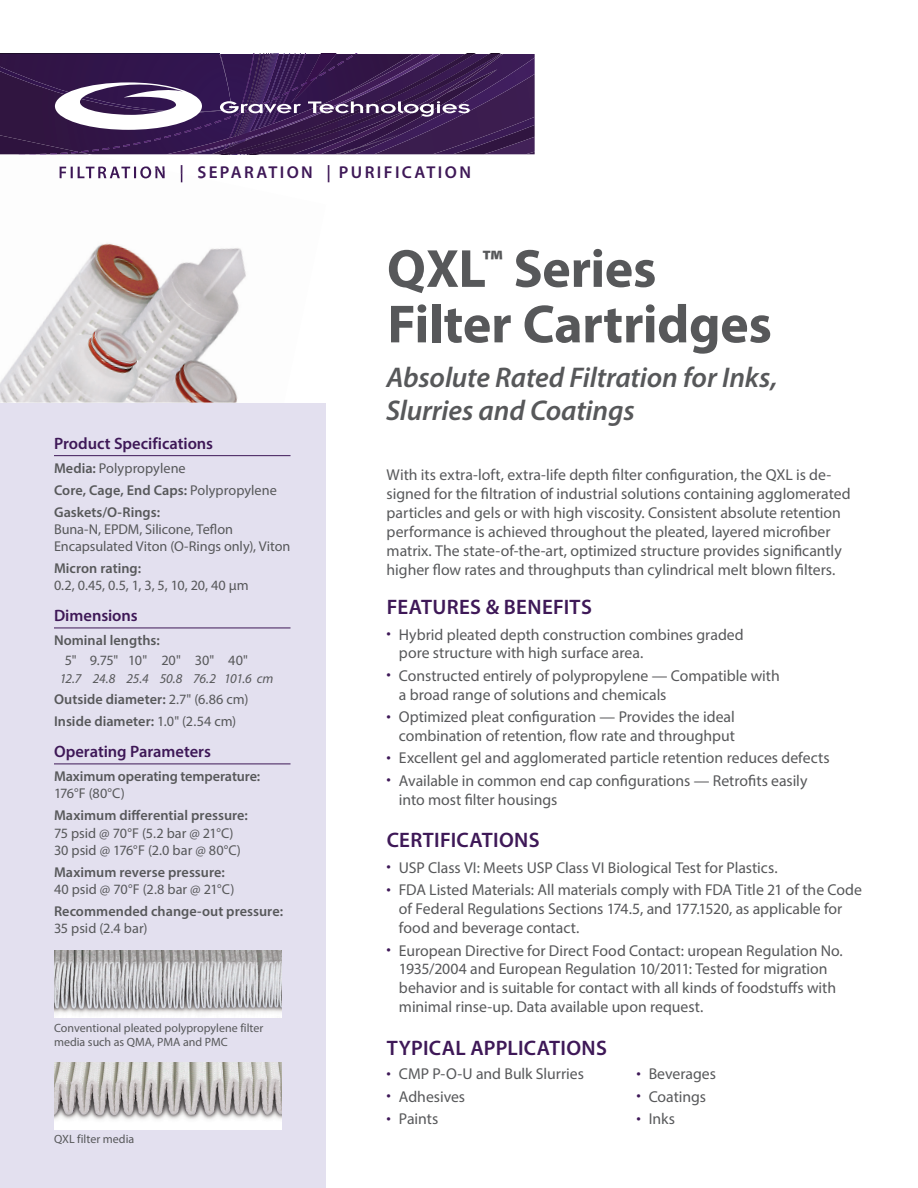
<style>
.page{position:relative;width:918px;height:1188px;background:#fff}
.page>*{position:absolute;margin:0;border:0;box-sizing:border-box;transform-origin:0 0}
.t1{font:700 54.15px/55.5px "Myriad Pro";letter-spacing:-.01em;color:#57585a}
.t2{font:italic 600 28.5px/33.5px "Myriad Pro";letter-spacing:-.005em;color:#57585a}
.t3{font:600 21px "Myriad Pro";letter-spacing:.015em;color:#3e1857}
.t4{font:600 17.25px "Myriad Pro";letter-spacing:.14em;color:#3e1857}
.t5{font:600 16.5px "Myriad Pro";letter-spacing:-.005em;color:#3e1857}
.t6{font:15.75px/18.9px "Myriad Pro";letter-spacing:-.005em;color:#57585a}
.t7{font:600 14.25px/21.9px "Myriad Pro";letter-spacing:.005em;color:#57585a}
.t8{font:14.25px/17.2px "Myriad Pro";letter-spacing:-.005em;color:#57585a}
.t9{font:italic 13.5px "Myriad Pro";letter-spacing:-.035em;color:#57585a}
.t10{font:12px/13.5px "Myriad Pro";color:#57585a}
.s1{font-weight:400}
.s2{color:#3e1857}
</style>
<div class="page">
<svg style="left:0;top:54px;width:535px;height:101px;background:#492e5e"></svg>
<hr style="left:917px;top:1096px;width:1px;height:92px;background:#3e1857">
<img style="left:0;top:154px;width:326px;height:249px">
<div style="left:0;top:135px;width:89px;height:19px;background:#301440"></div>
<img style="left:19px;top:152px;width:59px;height:2px">
<img style="left:59px;top:165px;width:163px;height:18px">
<div style="left:0;top:403px;width:326px;height:785px;background:#e3e0ef"></div>
<hr style="left:54px;top:455px;width:237px;height:1px;background:#3e1857">
<hr style="left:54px;top:628px;width:237px;height:1px;background:#3e1857">
<hr style="left:54px;top:764px;width:237px;height:1px;background:#3e1857">
<img style="left:54px;top:1062px;width:227px;height:68px">
<img style="left:54px;top:950px;width:227px;height:68px">
<p class="t4" style="left:58px;top:161px;width:414px">FILTRATION | SEPARATION | PURIFICATION</p>
<p class="t5" style="left:54px;top:433px;width:161px">Product Specifications</p>
<p class="t7" style="left:54px;top:457px;width:224px">Media: <span class="s1">Polypropylene<br></span>Core, Cage, End Caps: <span class="s1">Polypropylene<br></span>Gaskets/O-Rings:</p>
<p class="t8" style="left:54px;top:520px;width:238px">Buna-N, EPDM, Silicone, Teflon<br>Encapsulated Viton (O-Rings only), Viton</p>
<p class="t7" style="left:54px;top:557px;width:89px">Micron rating:</p>
<p class="t8" style="left:54px;top:577px;width:196px">0.2, 0.45, 0.5, 1, 3, 5, 10, 20, 40 µm</p>
<p class="t5" style="left:54px;top:605px;width:85px">Dimensions</p>
<p class="t7" style="left:54px;top:629px;width:107px">Nominal lengths:</p>
<p class="t8" style="left:65px;top:652px;width:185px">5" 9.75" 10" 20" 30" 40"</p>
<p class="t9" style="left:60px;top:670px;width:215px">12.7 24.8 25.4 50.8 76.2 101.6 cm</p>
<p class="t7" style="left:54px;top:688px;width:196px">Outside diameter: <span class="s1">2.7" (6.86 cm)<br></span>Inside diameter: <span class="s1">1.0" (2.54 cm)</span></p>
<p class="t5" style="left:54px;top:741px;width:159px">Operating Parameters</p>
<p class="t7" style="left:54px;top:765px;width:208px">Maximum operating temperature:</p>
<p class="t8" style="left:54px;top:785px;width:72px">176°F (80°C)</p>
<p class="t7" style="left:54px;top:804px;width:195px">Maximum differential pressure:</p>
<p class="t8" style="left:54px;top:824px;width:189px">75 psid @ 70°F (5.2 bar @ 21°C)<br>30 psid @ 176°F (2.0 bar @ 80°C)</p>
<p class="t7" style="left:54px;top:861px;width:172px">Maximum reverse pressure:</p>
<p class="t8" style="left:54px;top:880px;width:182px">40 psid @ 70°F (2.8 bar @ 21°C)</p>
<p class="t7" style="left:54px;top:900px;width:231px">Recommended change-out pressure:</p>
<p class="t8" style="left:54px;top:919px;width:95px">35 psid (2.4 bar)</p>
<p class="t10" style="left:54px;top:1021px;width:211px">Conventional pleated polypropylene filter media such as QMA, PMA and PMC</p>
<p class="t10" style="left:54px;top:1132px;width:82px">QXL filter media</p>
<h1 class="t1" style="left:387px;top:239px;width:386px">QXL<sup>™</sup> Series<br>Filter Cartridges</h1>
<h2 class="t2" style="left:386px;top:360px;width:393px">Absolute Rated Filtration for Inks,<br>Slurries and Coatings</h2>
<p class="t6" style="left:387px;top:465px;width:466px">With its extra-loft, extra-life depth filter configuration, the QXL is de&shy;signed for the filtration of industrial solutions containing agglomerated particles and gels or with high viscosity. Consistent absolute retention performance is achieved throughout the pleated, layered microfiber matrix. The state-of-the-art, optimized structure provides significantly higher flow rates and throughputs than cylindrical melt blown filters.</p>
<h3 class="t3" style="left:387px;top:593px;width:207px">FEATURES &amp; BENEFITS</h3>
<p class="t6" style="left:399px;top:625px;width:346px;text-indent:-12px"><span class="s2">•</span> Hybrid pleated depth construction combines graded pore structure with high surface area.</p>
<p class="t6" style="left:399px;top:666px;width:382px;text-indent:-12px"><span class="s2">•</span> Constructed entirely of polypropylene — Compatible with a broad range of solutions and chemicals</p>
<p class="t6" style="left:387px;top:707px;width:350px;text-align:right"><span class="s2">•</span> Optimized pleat configuration — Provides the ideal combination of retention, flow rate and throughput</p>
<p class="t6" style="left:387px;top:749px;width:445px"><span class="s2">•</span> Excellent gel and agglomerated particle retention reduces defects</p>
<p class="t6" style="left:399px;top:771px;width:410px;text-indent:-12px"><span class="s2">•</span> Available in common end cap configurations — Retrofits easily into most filter housings</p>
<h3 class="t3" style="left:387px;top:827px;width:154px">CERTIFICATIONS</h3>
<p class="t6" style="left:387px;top:858px;width:393px"><span class="s2">•</span> USP Class VI: Meets USP Class VI Biological Test for Plastics.</p>
<p class="t6" style="left:399px;top:880px;width:465px;text-indent:-12px"><span class="s2">•</span> FDA Listed Materials: All materials comply with FDA Title 21 of the Code of Federal Regulations Sections 174.5, and 177.1520, as applicable for food and beverage contact.</p>
<p class="t6" style="left:399px;top:941px;width:445px;text-indent:-12px"><span class="s2">•</span> European Directive for Direct Food Contact: uropean Regulation No.<br>1935/2004 and European Regulation 10/2011: Tested for migration behavior and is suitable for contact with all kinds of foodstuffs with minimal rinse-up. Data available upon request.</p>
<h3 class="t3" style="left:387px;top:1034px;width:222px">TYPICAL APPLICATIONS</h3>
<p class="t6" style="left:387px;top:1064px;width:199px"><span class="s2">•</span> CMP P-O-U and Bulk Slurries</p>
<p class="t6" style="left:387px;top:1087px;width:80px"><span class="s2">•</span> Adhesives</p>
<p class="t6" style="left:387px;top:1109px;width:53px"><span class="s2">•</span> Paints</p>
<p class="t6" style="left:636px;top:1064px;width:81px"><span class="s2">•</span> Beverages</p>
<p class="t6" style="left:636px;top:1087px;width:71px"><span class="s2">•</span> Coatings</p>
<p class="t6" style="left:636px;top:1109px;width:40px"><span class="s2">•</span> Inks</p>
</div>
